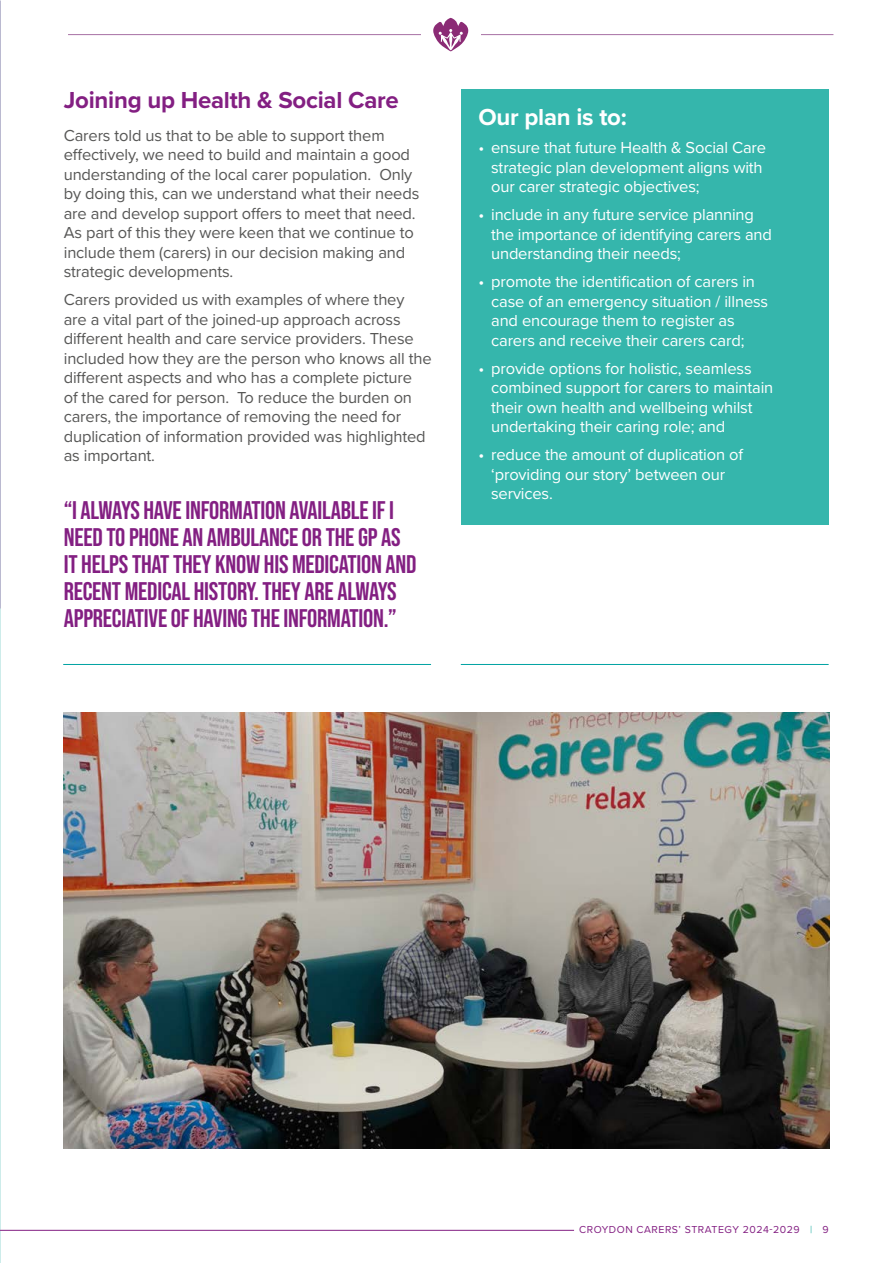
<style>
.page{position:relative;width:893px;height:1263px;background:#fff}
.page>*{position:absolute;margin:0;border:0;box-sizing:border-box;transform-origin:0 0}
.Body{font:25.5px/27px "Bebas Neue";letter-spacing:-.01em;color:#831f82}
.t1{font:700 24px "Proxima Nova";letter-spacing:-.01em;color:#831f82}
.t2{font:700 24px "Proxima Nova";letter-spacing:-.01em;color:#fff}
.Body-2{font:16.5px/19.5px "Proxima Nova";letter-spacing:-.01em;color:#575756}
.Body-3{font:16.5px/19.5px "Proxima Nova";letter-spacing:-.01em;color:#fff}
.t3{font:10.5px "Proxima Nova";letter-spacing:.05em;color:#831f82}
.s1{color:#35b6ac}
</style>
<div class="page">
<hr style="left:68px;top:34px;width:765px;height:1px;background:#a871a4">
<div style="left:421px;top:9px;width:59px;height:45px;background:#fff"></div>
<svg style="left:433px;top:18px;width:35px;height:33px"></svg>
<hr style="left:0;top:1230px;width:574px;height:1px;background:#831f82">
<img style="left:64px;top:712px;width:765px;height:437px">
<div style="left:461px;top:89px;width:368px;height:436px;background:#35b6ac"></div>
<hr style="left:461px;top:664px;width:368px;height:1px;background:#00a3a3">
<hr style="left:63px;top:664px;width:368px;height:1px;background:#00a3a3">
<h2 class="t1" style="left:64px;top:82px;width:337px">Joining up Health &amp; Social Care</h2>
<h2 class="Body-2" style="left:64px;top:125px;width:357px">Carers told us that to be able to support them effectively, we need to build and maintain a good understanding of the local carer population. Only by doing this, can we understand what their needs are and develop support offers to meet that need.<br>As part of this they were keen that we continue to include them (carers) in our decision making and strategic developments.</h2>
<p class="Body-2" style="left:64px;top:289px;width:369px">Carers provided us with examples of where they are a vital part of the joined-up approach across different health and care service providers. These included how they are the person who knows all the different aspects and who has a complete picture<br>of the cared for person. To reduce the burden on carers, the importance of removing the need for duplication of information provided was highlighted as important.</p>
<p class="Body" style="left:64px;top:497px;width:354px">“I ALWAYS HAVE INFORMATION AVAILABLE IF I NEED TO PHONE AN AMBULANCE OR THE GP AS IT HELPS THAT THEY KNOW HIS MEDICATION AND RECENT MEDICAL HISTORY. THEY ARE ALWAYS APPRECIATIVE OF HAVING THE INFORMATION.”</p>
<h2 class="t2" style="left:478px;top:99px;width:150px">Our plan is to:</h2>
<p class="Body-3" style="left:491px;top:137px;width:277px;text-indent:-13px">• ensure that future Health &amp; Social Care strategic plan development aligns with our carer strategic objectives;</p>
<p class="Body-3" style="left:491px;top:204px;width:282px;text-indent:-13px">• include in any future service planning the importance of identifying carers and understanding their needs;</p>
<p class="Body-3" style="left:491px;top:271px;width:279px;text-indent:-13px">• promote the identification of carers in case of an emergency situation / illness and encourage them to register as carers and receive their carers card;</p>
<p class="Body-3" style="left:491px;top:358px;width:284px;text-indent:-13px">• provide options for holistic, seamless combined support for carers to maintain their own health and wellbeing whilst undertaking their caring role; and</p>
<p class="Body-3" style="left:491px;top:444px;width:253px;text-indent:-13px">• reduce the amount of duplication of ‘providing our story’ between our services.</p>
<p class="t3" style="left:579px;top:1222px;width:251px">CROYDON CARERS’ STRATEGY 2024-2029 <span class="s1">|</span> 9</p>
</div>
